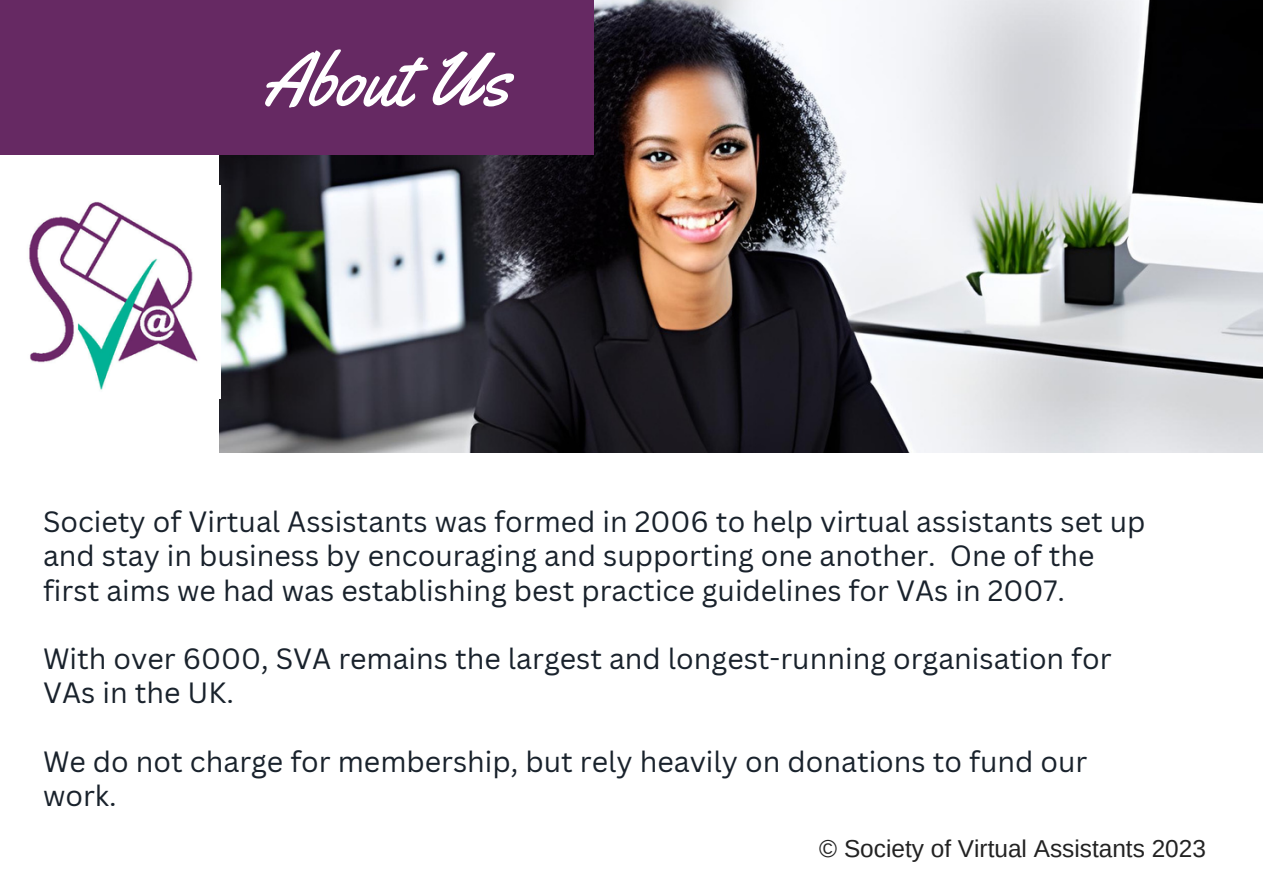
<style>
.page{position:relative;width:1263px;height:894px;background:#fff}
.page>*{position:absolute;margin:0;border:0;box-sizing:border-box;transform-origin:0 0}
.t1{font:75.9px "Yellowtail";color:#fff}
.t2{font:28.5px/34.2px "Canva Sans";color:#19222c}
.t3{font:24.45px "Arimo";color:#222}
</style>
<div class="page">
<img style="left:220px;top:0;width:1042px;height:452px">
<div style="left:0;top:0;width:594px;height:154px;background:#662963"></div>
<img style="left:29px;top:201px;width:169px;height:189px">
<p class="t1" style="left:263px;top:31px;width:248px">About Us</p>
<p class="t2" style="left:43px;top:503px;width:1104px">Society of Virtual Assistants was formed in 2006 to help virtual assistants set up and stay in business by encouraging and supporting one another. One of the first aims we had was establishing best practice guidelines for VAs in 2007.</p>
<p class="t2" style="left:43px;top:640px;width:1070px">With over 6000, SVA remains the largest and longest-running organisation for<br>VAs in the UK.</p>
<p class="t2" style="left:43px;top:743px;width:1046px">We do not charge for membership, but rely heavily on donations to fund our work.</p>
<p class="t3" style="left:819px;top:834px;width:388px">© Society of Virtual Assistants 2023</p>
</div>
